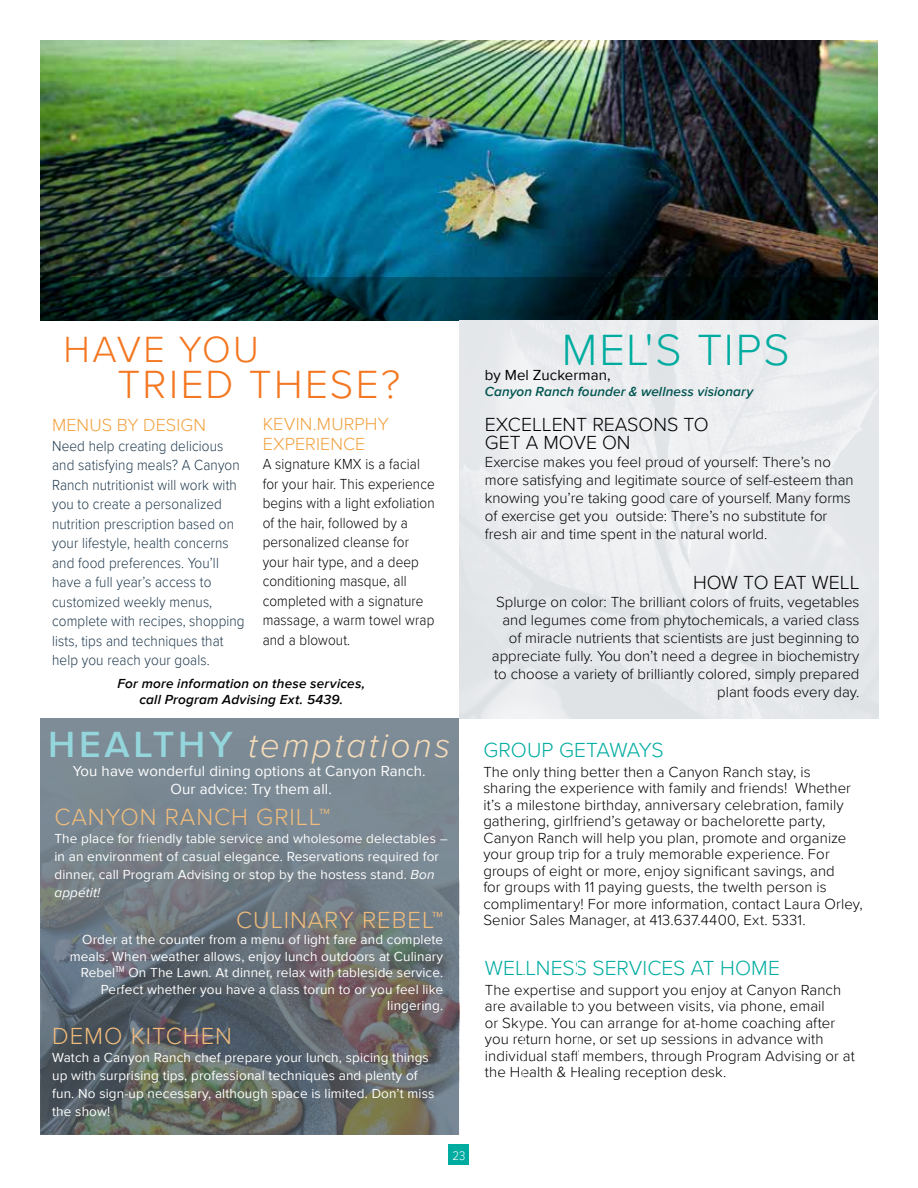
<style>
.page{position:relative;width:918px;height:1188px;background:#fff}
.page>*{position:absolute;margin:0;border:0;box-sizing:border-box;transform-origin:0 0}
.t1{font:300 45px "Proxima Nova";letter-spacing:.04em;color:#00aca0}
.t2{font:300 40.5px "Proxima Nova";letter-spacing:.055em;color:#f47721}
.t3{font:300 37.5px "Proxima Nova";letter-spacing:.055em;color:#f47721}
.t4{font:italic 300 34.5px "Proxima Nova";letter-spacing:.075em;color:#f7dcb9}
.t5{font:300 24px "Proxima Nova";letter-spacing:.04em;color:#f1bc7c}
.t6{font:300 21px "Proxima Nova";color:#00aca0}
.t7{font:300 19.5px/18px "Proxima Nova";color:#000}
.t8{font:300 18px/19.5px "Proxima Nova";letter-spacing:.005em;color:#f2a13e}
.t9{font:300 15px/16.5px "Proxima Nova";letter-spacing:.005em;color:#000}
.t10{font:300 15px/19.5px "Proxima Nova";letter-spacing:.01em;color:#1e384b;scale:.9 1}
.t11{font:300 15px/19.5px "Proxima Nova";letter-spacing:.005em;color:#000;scale:.9 1}
.t12{font:15px/18px "Proxima Nova";letter-spacing:.01em;color:#fff;text-align:center}
.t13{font:15px "Proxima Nova";letter-spacing:.005em;color:#000}
.t14{font:13.5px/18px "Proxima Nova";letter-spacing:.01em;color:#fff}
.t15{font:italic 600 13.5px/16.2px "Proxima Nova";letter-spacing:.02em;color:#000;text-align:center}
.t16{font:italic 600 13.5px "Proxima Nova";letter-spacing:.005em;color:#005450}
.t17{font:300 12.75px "Proxima Nova";color:#fff;scale:.9 1}
.s1{font-weight:600;font-style:normal;font-size:37.5px;color:#94d6dc}
.s2{font-style:italic}
.s3{font-family:"Oswald";font-weight:300}
</style>
<div class="page">
<div style="left:449px;top:1144px;width:20px;height:21px;background:#00aca0"></div>
<img style="left:41px;top:40px;width:837px;height:238px">
<svg style="left:40px;top:278px;width:838px;height:43px;background:#052225"></svg>
<svg style="left:40px;top:718px;width:419px;height:416px;background:#6d767c"></svg>
<h3 class="t3" style="left:64px;top:322px;width:197px">HAVE YOU</h3>
<h2 class="t2" style="left:118px;top:354px;width:284px">TRIED THESE?</h2>
<p class="t8" style="left:52px;top:415px;width:156px">MENUS BY DESIGN</p>
<p class="t10" style="left:52px;top:435px;width:215px">Need help creating delicious and satisfying meals? A Canyon<br>Ranch nutritionist will work with you to create a personalized nutrition prescription based on your lifestyle, health concerns and food preferences. You’ll have a full year’s access to customized weekly menus, complete with recipes, shopping lists, tips and techniques that help you reach your goals.</p>
<p class="t8" style="left:263px;top:413px;width:128px">KEVIN.MURPHY<br>EXPERIENCE</p>
<p class="t11" style="left:263px;top:454px;width:193px">A signature KMX is a facial for your hair. This experience begins with a light exfoliation of the hair, followed by a personalized cleanse for your hair type, and a deep conditioning masque, all completed with a signature massage, a warm towel wrap and a blowout.</p>
<p class="t15" style="left:117px;top:675px;width:249px">For more information on these services, call Program Advising Ext. 5439.</p>
<h3 class="t4" style="left:48px;top:719px;width:403px"><span class="s1">HEALTHY</span> temptations</h3>
<p class="t12" style="left:73px;top:761px;width:354px">You have wonderful dining options at Canyon Ranch.<br>Our advice: Try them all.</p>
<h3 class="t5" style="left:54px;top:799px;width:277px">CANYON RANCH GRILL™</h3>
<p class="t14" style="left:54px;top:829px;width:395px">The place for friendly table service and wholesome delectables – in an environment of casual elegance. Reservations required for dinner, call Program Advising or stop by the hostess stand. <span class="s2">Bon appétit!</span></p>
<h3 class="t5" style="left:236px;top:902px;width:208px">CULINARY REBEL™</h3>
<p class="t14" style="left:70px;top:931px;width:375px;line-height:16.5px;text-align:right">Order at the counter from a menu of light fare and complete meals. When weather allows, enjoy lunch outdoors at Culinary Rebel<span class="s3">™</span> On The Lawn. At dinner, relax with tableside service.<br>Perfect whether you have a class torun to or you feel like lingering.</p>
<h3 class="t5" style="left:52px;top:1018px;width:181px">DEMO KITCHEN</h3>
<p class="t14" style="left:52px;top:1048px;width:384px">Watch a Canyon Ranch chef prepare your lunch, spicing things up with surprising tips, professional techniques and plenty of fun. No sign-up necessary, although space is limited. Don’t miss the show!</p>
<p class="t17" style="left:453px;top:1146px;width:16px">23</p>
<h1 class="t1" style="left:562px;top:316px;width:229px">MEL'S TIPS</h1>
<p class="t13" style="left:485px;top:364px;width:127px">by Mel Zuckerman,</p>
<p class="t16" style="left:485px;top:382px;width:270px">Canyon Ranch founder &amp; wellness visionary</p>
<h3 class="t7" style="left:485px;top:415px;width:225px">EXCELLENT REASONS TO<br>GET A MOVE ON</h3>
<p class="t9" style="left:485px;top:453px;width:370px;line-height:18px">Exercise makes you feel proud of yourself: There’s no more satisfying and legitimate source of self-esteem than knowing you’re taking good care of yourself. Many forms of exercise get you outside: There’s no substitute for fresh air and time spent in the natural world.</p>
<h3 class="t7" style="left:693px;top:572px;width:168px">HOW TO EAT WELL</h3>
<p class="t9" style="left:492px;top:592px;width:369px;line-height:18px;text-align:right">Splurge on color: The brilliant colors of fruits, vegetables and legumes come from phytochemicals, a varied class of miracle nutrients that scientists are just beginning to appreciate fully. You don’t need a degree in biochemistry to choose a variety of brilliantly colored, simply prepared plant foods every day.</p>
<h3 class="t6" style="left:483px;top:734px;width:182px">GROUP GETAWAYS</h3>
<p class="t9" style="left:483px;top:763px;width:381px">The only thing better then a Canyon Ranch stay, is<br>sharing the experience with family and friends! Whether it’s a milestone birthday, anniversary celebration, family gathering, girlfriend’s getaway or bachelorette party, Canyon Ranch will help you plan, promote and organize your group trip for a truly memorable experience. For groups of eight or more, enjoy significant savings, and<br>for groups with 11 paying guests, the twelth person is complimentary! For more information, contact Laura Orley, Senior Sales Manager, at 413.637.4400, Ext. 5331.</p>
<h3 class="t6" style="left:485px;top:952px;width:296px">WELLNESS SERVICES AT HOME</h3>
<p class="t9" style="left:485px;top:981px;width:372px">The expertise and support you enjoy at Canyon Ranch are available to you between visits, via phone, email<br>or Skype. You can arrange for at-home coaching after you return home, or set up sessions in advance with individual staff members, through Program Advising or at the Health &amp; Healing reception desk.</p>
</div>
